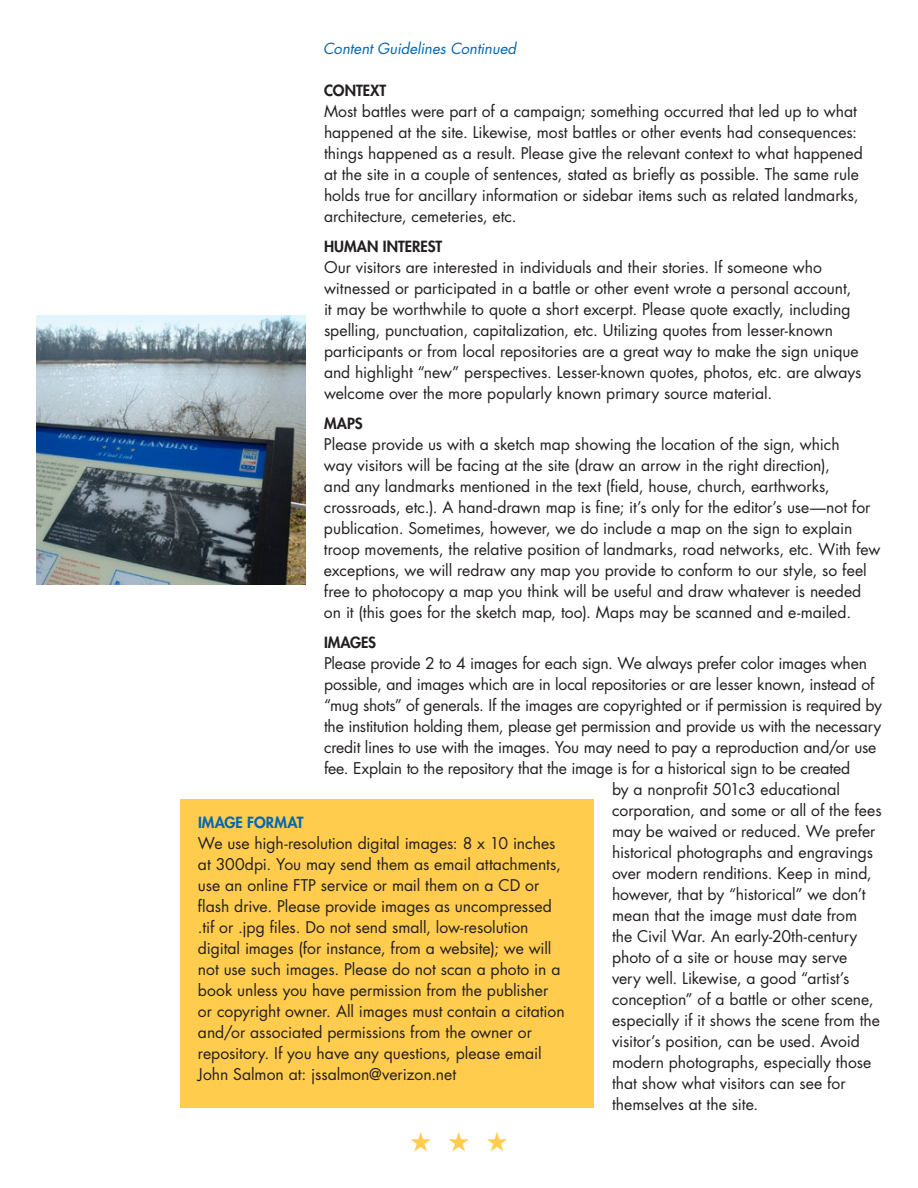
<style>
.page{position:relative;width:918px;height:1188px;background:#fff}
.page>*{position:absolute;margin:0;border:0;box-sizing:border-box;transform-origin:0 0}
.t1{font:27px "Zapf Dingbats ITC";color:#ffcc4e}
.t2{font:15.75px/21px "Futura";letter-spacing:-.005em;color:#231f20}
.t3{font:800 15px "Futura";color:#231f20}
.t4{font:italic 15px "Futura";letter-spacing:-.005em;color:#0066b3}
.t5{font:800 15px "Futura";letter-spacing:.005em;color:#0066b3}
</style>
<div class="page">
<div style="left:180px;top:800px;width:414px;height:308px;background:#ffcc4e"></div>
<img style="left:36px;top:315px;width:270px;height:270px">
<p class="t4" style="left:323px;top:38px;width:195px">Content Guidelines Continued</p>
<p class="t3" style="left:324px;top:80px;width:64px">CONTEXT</p>
<p class="t2" style="left:324px;top:100px;width:540px">Most battles were part of a campaign; something occurred that led up to what happened at the site. Likewise, most battles or other events had consequences: things happened as a result. Please give the relevant context to what happened at the site in a couple of sentences, stated as briefly as possible. The same rule holds true for ancillary information or sidebar items such as related landmarks, architecture, cemeteries, etc.</p>
<p class="t3" style="left:324px;top:236px;width:120px">HUMAN INTEREST</p>
<p class="t2" style="left:324px;top:256px;width:539px">Our visitors are interested in individuals and their stories. If someone who witnessed or participated in a battle or other event wrote a personal account, it may be worthwhile to quote a short excerpt. Please quote exactly, including spelling, punctuation, capitalization, etc. Utilizing quotes from lesser-known participants or from local repositories are a great way to make the sign unique and highlight “new” perspectives. Lesser-known quotes, photos, etc. are always welcome over the more popularly known primary source material.</p>
<p class="t3" style="left:324px;top:413px;width:40px">MAPS</p>
<p class="t2" style="left:324px;top:433px;width:558px">Please provide us with a sketch map showing the location of the sign, which<br>way visitors will be facing at the site (draw an arrow in the right direction),<br>and any landmarks mentioned in the text (field, house, church, earthworks, crossroads, etc.). A hand-drawn map is fine; it’s only for the editor’s use—not for publication. Sometimes, however, we do include a map on the sign to explain troop movements, the relative position of landmarks, road networks, etc. With few exceptions, we will redraw any map you provide to conform to our style, so feel free to photocopy a map you think will be useful and draw whatever is needed on it (this goes for the sketch map, too). Maps may be scanned and e-mailed.</p>
<p class="t3" style="left:324px;top:632px;width:53px">IMAGES</p>
<p class="t2" style="left:324px;top:652px;width:544px">Please provide 2 to 4 images for each sign. We always prefer color images when</p>
<p class="t2" style="left:324px;top:673px;width:552px">possible, and images which are in local repositories or are lesser known, instead of</p>
<p class="t2" style="left:324px;top:694px;width:560px">“mug shots” of generals. If the images are copyrighted or if permission is required by</p>
<p class="t2" style="left:324px;top:715px;width:559px">the institution holding them, please get permission and provide us with the necessary</p>
<p class="t2" style="left:324px;top:736px;width:554px">credit lines to use with the images. You may need to pay a reproduction and/or use</p>
<p class="t2" style="left:324px;top:757px;width:528px">fee. Explain to the repository that the image is for a historical sign to be created</p>
<p class="t2" style="left:612px;top:778px;width:230px">by a nonprofit 501c3 educational</p>
<p class="t2" style="left:612px;top:799px;width:271px">corporation, and some or all of the fees</p>
<p class="t2" style="left:612px;top:820px;width:265px">may be waived or reduced. We prefer</p>
<p class="t2" style="left:612px;top:841px;width:262px">historical photographs and engravings</p>
<p class="t2" style="left:612px;top:862px;width:261px">over modern renditions. Keep in mind,</p>
<p class="t2" style="left:612px;top:883px;width:255px">however, that by “historical” we don’t</p>
<p class="t2" style="left:612px;top:904px;width:247px">mean that the image must date from</p>
<p class="t2" style="left:612px;top:925px;width:247px">the Civil War. An early-20th-century</p>
<p class="t2" style="left:612px;top:946px;width:237px">photo of a site or house may serve</p>
<p class="t2" style="left:612px;top:967px;width:239px">very well. Likewise, a good “artist’s</p>
<p class="t2" style="left:612px;top:988px;width:263px">conception” of a battle or other scene,</p>
<p class="t2" style="left:612px;top:1009px;width:270px">especially if it shows the scene from the</p>
<p class="t2" style="left:612px;top:1030px;width:249px">visitor’s position, can be used. Avoid</p>
<p class="t2" style="left:612px;top:1051px;width:261px">modern photographs, especially those</p>
<p class="t2" style="left:612px;top:1072px;width:235px">that show what visitors can see for</p>
<p class="t2" style="left:612px;top:1093px;width:148px">themselves at the site.</p>
<h1 class="t1" style="left:410px;top:1129px;width:100px">★★★</h1>
<p class="t5" style="left:198px;top:812px;width:107px">IMAGE FORMAT</p>
<p class="t2" style="left:198px;top:832px;width:368px">We use high-resolution digital images: 8 x 10 inches at 300dpi. You may send them as email attachments, use an online FTP service or mail them on a CD or flash drive. Please provide images as uncompressed .tif or .jpg files. Do not send small, low-resolution digital images (for instance, from a website); we will not use such images. Please do not scan a photo in a book unless you have permission from the publisher or copyright owner. All images must contain a citation and/or associated permissions from the owner or repository. If you have any questions, please email John Salmon at: jssalmon@verizon.net</p>
</div>
